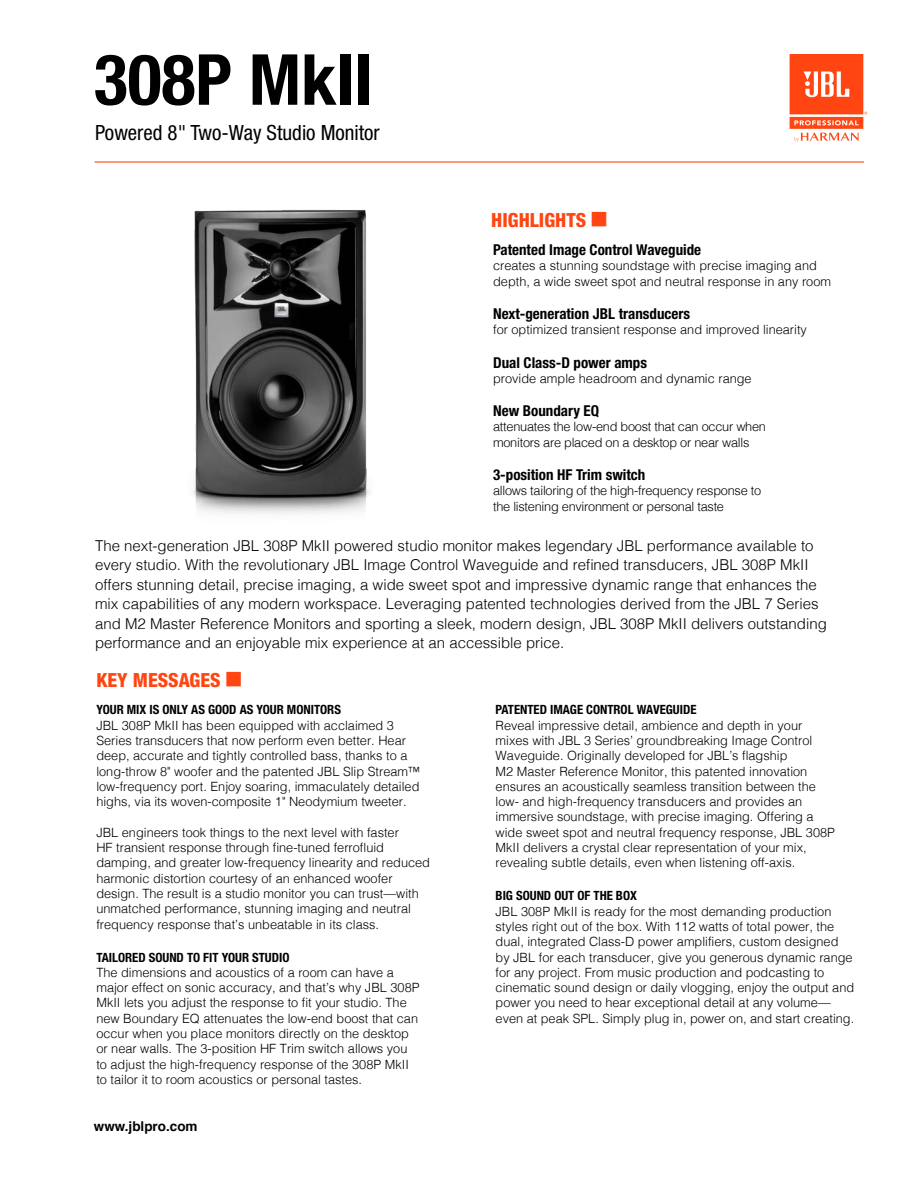
<style>
.page{position:relative;width:918px;height:1188px;background:#fff}
.page>*{position:absolute;margin:0;border:0;box-sizing:border-box;transform-origin:0 0}
.t1{font:700 condensed 70.5px "Helvetica Neue";color:#000}
.t2{font:condensed 21px "Helvetica Neue LT Std";color:#000}
.t3{font:800 condensed 19.5px "Helvetica Neue LT Std";color:#ff4612}
.t4{font:300 15px/19.5px "Helvetica";color:#000}
.t5{font:700 condensed 15px "Helvetica Neue LT Std";color:#000}
.t6{font:700 13.5px "Helvetica";color:#000}
.t7{font:300 12.75px/15.3px "Helvetica";color:#000}
.t8{font:300 12.75px/15.3px "Helvetica";letter-spacing:-.02em;color:#000}
.t9{font:700 condensed 12.75px "Helvetica Neue LT Std";color:#000}
</style>
<div class="page">
<hr style="left:95px;top:161px;width:769px;height:2px;background:#ff4612">
<svg style="left:790px;top:54px;width:77px;height:88px"></svg>
<img style="left:192px;top:209px;width:177px;height:305px">
<h1 class="t1" style="left:94px;top:21px;width:280px">308P MkII</h1>
<h2 class="t2" style="left:95px;top:120px;width:286px">Powered 8" Two-Way Studio Monitor</h2>
<h3 class="t3" style="left:491px;top:208px;width:96px">HIGHLIGHTS</h3>
<p class="t5" style="left:493px;top:241px;width:210px">Patented Image Control Waveguide</p>
<p class="t7" style="left:493px;top:257px;width:340px">creates a stunning soundstage with precise imaging and depth, a wide sweet spot and neutral response in any room</p>
<p class="t5" style="left:493px;top:304px;width:198px">Next-generation JBL transducers</p>
<p class="t7" style="left:493px;top:321px;width:315px">for optimized transient response and improved linearity</p>
<p class="t5" style="left:493px;top:353px;width:156px">Dual Class-D power amps</p>
<p class="t7" style="left:493px;top:370px;width:260px">provide ample headroom and dynamic range</p>
<p class="t5" style="left:493px;top:402px;width:108px">New Boundary EQ</p>
<p class="t8" style="left:493px;top:418px;width:274px">attenuates the low-end boost that can occur when monitors are placed on a desktop or near walls</p>
<p class="t5" style="left:493px;top:466px;width:154px">3-position HF Trim switch</p>
<p class="t8" style="left:493px;top:482px;width:270px">allows tailoring of the high-frequency response to the listening environment or personal taste</p>
<p class="t4" style="left:95px;top:534px;width:733px">The next-generation JBL 308P MkII powered studio monitor makes legendary JBL performance available to every studio. With the revolutionary JBL Image Control Waveguide and refined transducers, JBL 308P MkII offers stunning detail, precise imaging, a wide sweet spot and impressive dynamic range that enhances the mix capabilities of any modern workspace. Leveraging patented technologies derived from the JBL 7 Series and M2 Master Reference Monitors and sporting a sleek, modern design, JBL 308P MkII delivers outstanding performance and an enjoyable mix experience at an accessible price.</p>
<h3 class="t3" style="left:96px;top:668px;width:126px">KEY MESSAGES</h3>
<p class="t9" style="left:96px;top:702px;width:246px">YOUR MIX IS ONLY AS GOOD AS YOUR MONITORS</p>
<p class="t7" style="left:96px;top:717px;width:325px">JBL 308P MkII has been equipped with acclaimed 3<br>Series transducers that now perform even better. Hear deep, accurate and tightly controlled bass, thanks to a long-throw 8" woofer and the patented JBL Slip Stream™ low-frequency port. Enjoy soaring, immaculately detailed highs, via its woven-composite 1" Neodymium tweeter.</p>
<p class="t7" style="left:96px;top:824px;width:335px">JBL engineers took things to the next level with faster<br>HF transient response through fine-tuned ferrofluid damping, and greater low-frequency linearity and reduced harmonic distortion courtesy of an enhanced woofer design. The result is a studio monitor you can trust—with unmatched performance, stunning imaging and neutral frequency response that’s unbeatable in its class.</p>
<p class="t9" style="left:96px;top:949px;width:195px">TAILORED SOUND TO FIT YOUR STUDIO</p>
<p class="t7" style="left:96px;top:964px;width:325px">The dimensions and acoustics of a room can have a major effect on sonic accuracy, and that’s why JBL 308P MkII lets you adjust the response to fit your studio. The new Boundary EQ attenuates the low-end boost that can occur when you place monitors directly on the desktop or near walls. The 3-position HF Trim switch allows you to adjust the high-frequency response of the 308P MkII to tailor it to room acoustics or personal tastes.</p>
<p class="t6" style="left:94px;top:1115px;width:105px">www.jblpro.com</p>
<p class="t9" style="left:496px;top:702px;width:202px">PATENTED IMAGE CONTROL WAVEGUIDE</p>
<p class="t7" style="left:496px;top:717px;width:341px">Reveal impressive detail, ambience and depth in your mixes with JBL 3 Series’ groundbreaking Image Control Waveguide. Originally developed for JBL’s flagship<br>M2 Master Reference Monitor, this patented innovation ensures an acoustically seamless transition between the low- and high-frequency transducers and provides an immersive soundstage, with precise imaging. Offering a wide sweet spot and neutral frequency response, JBL 308P MkII delivers a crystal clear representation of your mix, revealing subtle details, even when listening off-axis.</p>
<p class="t9" style="left:496px;top:888px;width:143px">BIG SOUND OUT OF THE BOX</p>
<p class="t7" style="left:496px;top:903px;width:360px">JBL 308P MkII is ready for the most demanding production styles right out of the box. With 112 watts of total power, the dual, integrated Class-D power amplifiers, custom designed by JBL for each transducer, give you generous dynamic range for any project. From music production and podcasting to cinematic sound design or daily vlogging, enjoy the output and power you need to hear exceptional detail at any volume— even at peak SPL. Simply plug in, power on, and start creating.</p>
</div>
